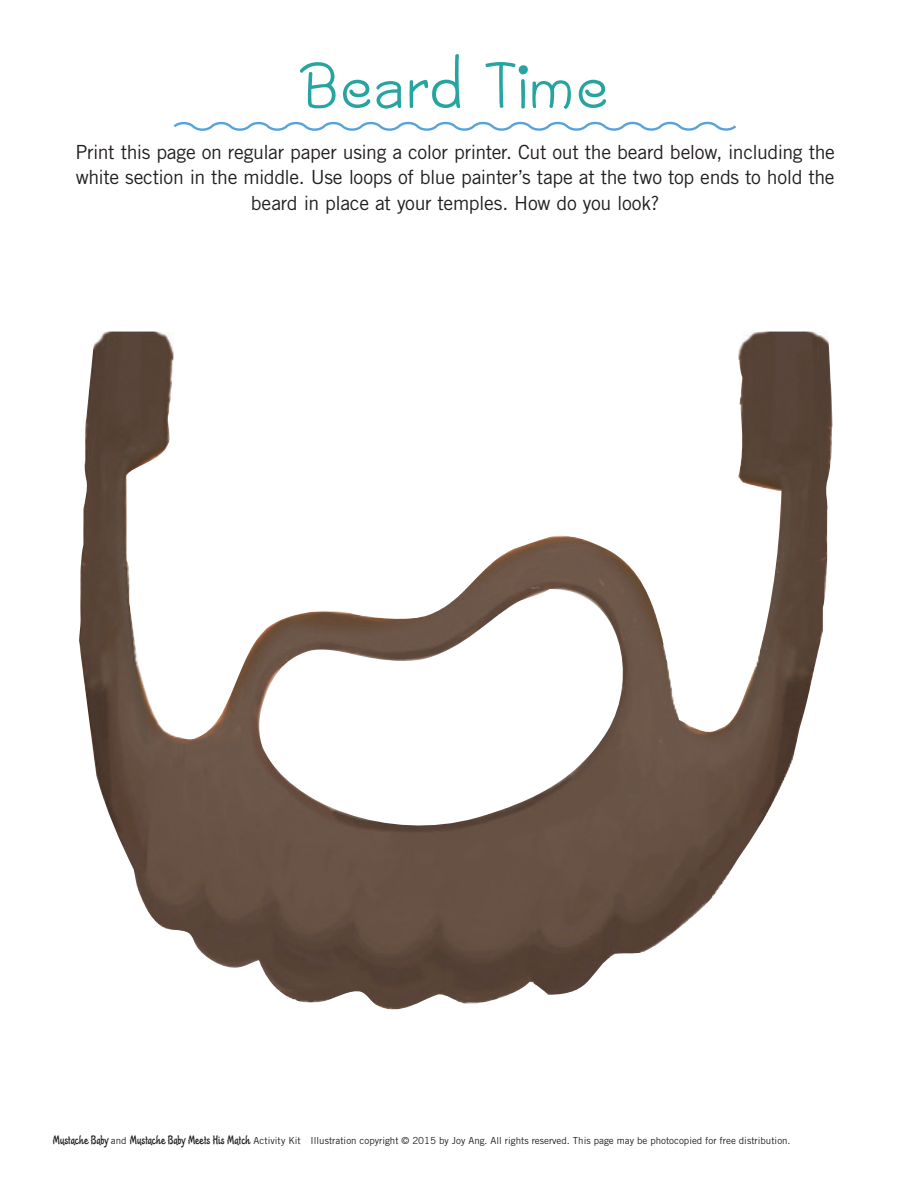
<style>
.page{position:relative;width:918px;height:1188px;background:#fff}
.page>*{position:absolute;margin:0;border:0;box-sizing:border-box;transform-origin:0 0}
.Main_Heads{font:500 67.5px "Tweed SGOT Std";letter-spacing:-.035em;color:#26a5a0}
.Instructions{font:19.5px/25.5px "Trade Gothic";letter-spacing:-.02em;color:#231f20;text-align:center}
.t1{font:9.75px "Trade Gothic";color:#231f20}
.s1{font-family:"Primavera";font-size:12px}
</style>
<div class="page">
<svg style="left:173px;top:121px;width:563px;height:10px"></svg>
<img style="left:79px;top:332px;width:754px;height:678px">
<p class="Main_Heads" style="left:299px;top:50px;width:314px">Beard Time</p>
<p class="Instructions" style="left:75px;top:139px;width:761px">Print this page on regular paper using a color printer. Cut out the beard below, including the white section in the middle. Use loops of blue painter’s tape at the two top ends to hold the beard in place at your temples. How do you look?</p>
<p class="t1" style="left:53px;top:1135px;width:739px"><span class="s1">Mustache Baby</span> and <span class="s1">Mustache Baby Meets His Match</span> Activity Kit Illustration copyright © 2015 by Joy Ang. All rights reserved. This page may be photocopied for free distribution.</p>
</div>
